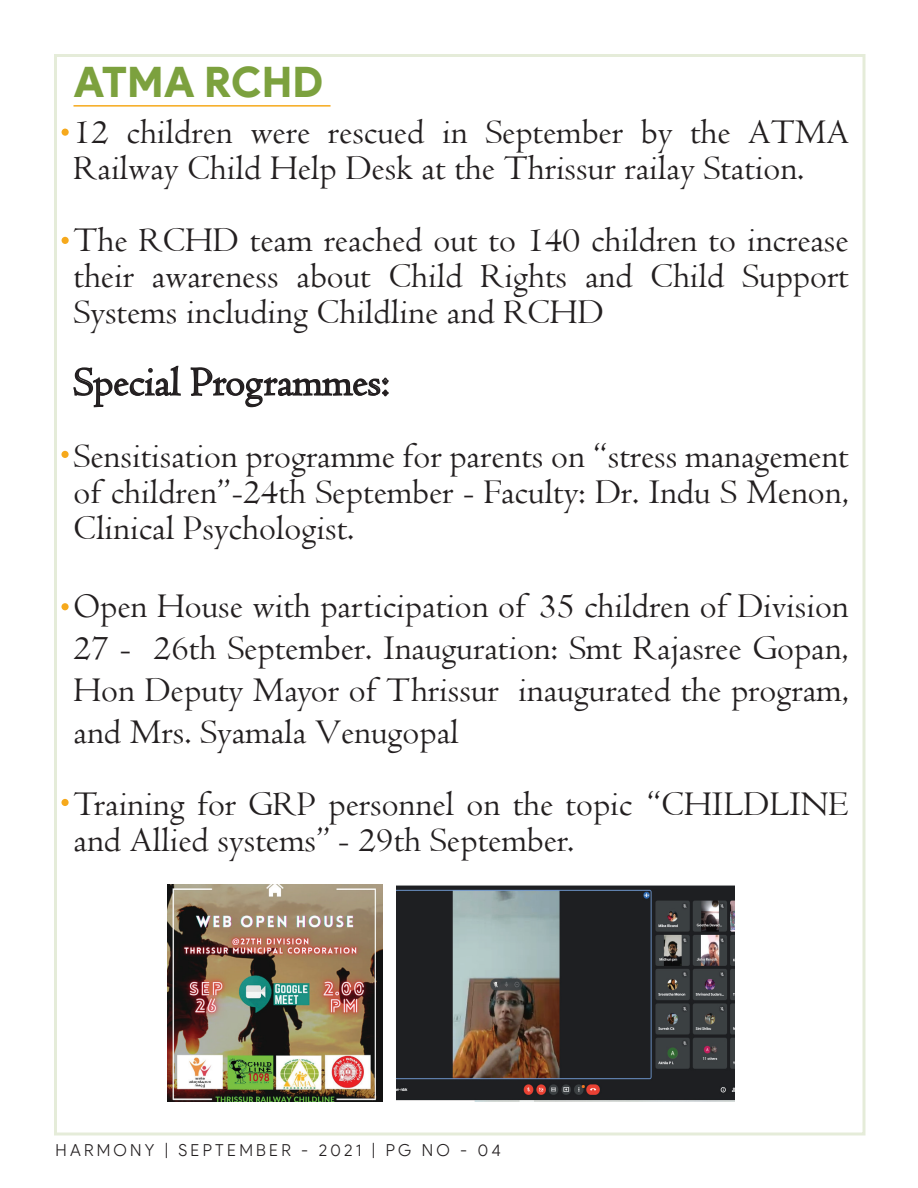
<style>
.page{position:relative;width:918px;height:1188px;background:#fff}
.page>*{position:absolute;margin:0;border:0;box-sizing:border-box;transform-origin:0 0}
.t1{font:42px "Centaur";color:#231f20}
.t2{font:900 42px "Product Sans";color:#7ca13e}
.t3{font:36px/36px "Centaur";color:#231f20;text-align:justify}
.t4{font:300 16.5px "Product Sans";letter-spacing:.2em;color:#231f20}
</style>
<div class="page">
<svg style="left:73px;top:365px;width:108px;height:43px"></svg>
<svg style="left:190px;top:367px;width:199px;height:41px"></svg>
<img style="left:167px;top:885px;width:215px;height:217px">
<hr style="left:74px;top:105px;width:257px;height:2px;background:#f6a91c">
<div style="left:62px;top:129px;width:7px;height:7px;background:#f6a91c;border-radius:50%"></div>
<div style="left:62px;top:237px;width:7px;height:7px;background:#f6a91c;border-radius:50%"></div>
<div style="left:61px;top:451px;width:8px;height:7px;background:#f6a91c;border-radius:50%"></div>
<img style="left:397px;top:885px;width:337px;height:217px">
<div style="left:61px;top:603px;width:8px;height:7px;background:#f6a91c;border-radius:50%"></div>
<div style="left:61px;top:799px;width:8px;height:7px;background:#f6a91c;border-radius:50%"></div>
<p class="t2" style="left:74px;top:57px;width:251px">ATMA RCHD</p>
<p class="t3" style="left:74px;top:113px;width:777px">12 children were rescued in September by the ATMA<br>Railway Child Help Desk at the Thrissur railay Station.</p>
<p class="t3" style="left:74px;top:221px;width:777px">The RCHD team reached out to 140 children to increase their awareness about Child Rights and Child Support Systems including Childline and RCHD</p>
<p class="t1" style="left:74px;top:356px;width:317px">Special Programmes:</p>
<p class="t3" style="left:74px;top:437px;width:777px">Sensitisation programme for parents on “stress management of children”-24th September - Faculty: Dr. Indu S Menon, Clinical Psychologist.</p>
<p class="t3" style="left:74px;top:584px;width:777px;line-height:42px">Open House with participation of 35 children of Division 27 - 26th September. Inauguration: Smt Rajasree Gopan, Hon Deputy Mayor of Thrissur inaugurated the program, and Mrs. Syamala Venugopal</p>
<p class="t3" style="left:74px;top:785px;width:777px">Training for GRP personnel on the topic “CHILDLINE and Allied systems” - 29th September.</p>
<p class="t4" style="left:56px;top:1140px;width:447px">HARMONY | SEPTEMBER - 2021 | PG NO - 04</p>
</div>
